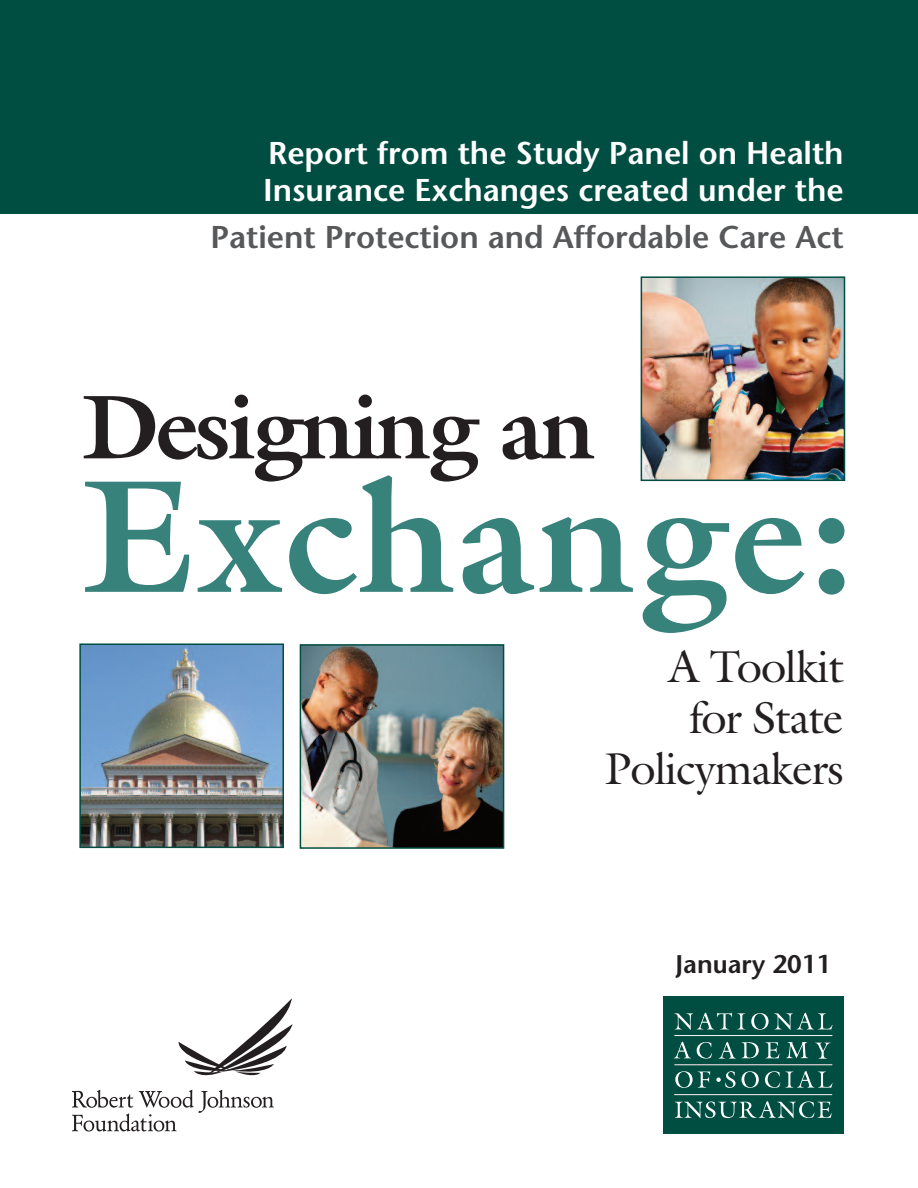
<style>
.page{position:relative;width:918px;height:1188px;background:#fff}
.page>*{position:absolute;margin:0;border:0;box-sizing:border-box;transform-origin:0 0}
.t1{font:700 162px "Galliard";letter-spacing:.015em;color:#37827b}
.t2{font:700 91.5px "Galliard";letter-spacing:-.035em;color:#231f20}
.t3{font:45px/51px "Galliard";letter-spacing:-.02em;color:#231f20;text-align:right}
.t4{font:600 31.5px/37.5px "Stone Sans";color:#fff}
.t5{font:600 31.5px "Stone Sans";color:#57585a}
.t6{font:600 25.5px "Stone Sans";color:#231f20}
</style>
<div class="page">
<svg style="left:72px;top:1090px;width:202px;height:42px"></svg>
<svg style="left:178px;top:998px;width:114px;height:78px"></svg>
<div style="left:0;top:0;width:918px;height:214px;background:#004d41"></div>
<div style="left:663px;top:996px;width:181px;height:138px;background:#004d41"></div>
<img style="left:644px;top:279px;width:198px;height:199px">
<div style="left:641px;top:276px;width:204px;height:205px;border:2px solid #004d41"></div>
<svg style="left:674px;top:1013px;width:71px;height:17px"></svg>
<svg style="left:751px;top:1013px;width:82px;height:17px"></svg>
<svg style="left:675px;top:1071px;width:35px;height:17px"></svg>
<svg style="left:716px;top:1071px;width:20px;height:17px"></svg>
<svg style="left:742px;top:1071px;width:17px;height:17px"></svg>
<svg style="left:765px;top:1071px;width:68px;height:17px"></svg>
<svg style="left:675px;top:1101px;width:156px;height:17px"></svg>
<hr style="left:674px;top:1035px;width:158px;height:1px;background:#fff">
<hr style="left:674px;top:1064px;width:158px;height:1px;background:#fff">
<svg style="left:674px;top:1041px;width:17px;height:17px"></svg>
<svg style="left:697px;top:1042px;width:15px;height:17px"></svg>
<svg style="left:719px;top:1042px;width:40px;height:17px"></svg>
<svg style="left:765px;top:1042px;width:14px;height:16px"></svg>
<svg style="left:786px;top:1042px;width:22px;height:16px"></svg>
<svg style="left:815px;top:1043px;width:15px;height:16px"></svg>
<hr style="left:674px;top:1094px;width:158px;height:1px;background:#fff">
<img style="left:303px;top:647px;width:198px;height:199px">
<div style="left:300px;top:644px;width:204px;height:205px;border:2px solid #004d41"></div>
<img style="left:82px;top:646px;width:199px;height:199px">
<div style="left:79px;top:643px;width:205px;height:205px;border:2px solid #004d41"></div>
<p class="t4" style="left:263px;top:137px;width:582px">Report from the Study Panel on Health<br>Insurance Exchanges created under the</p>
<p class="t5" style="left:211px;top:225px;width:635px">Patient Protection and Affordable Care Act</p>
<h2 class="t2" style="left:82px;top:373px;width:515px">Designing an</h2>
<h1 class="t1" style="left:82px;top:441px;width:775px">Exchange:</h1>
<h3 class="t3" style="left:604px;top:641px;width:241px">A Toolkit for State<br>Policymakers</h3>
<p class="t6" style="left:675px;top:954px;width:157px">January 2011</p>
</div>
